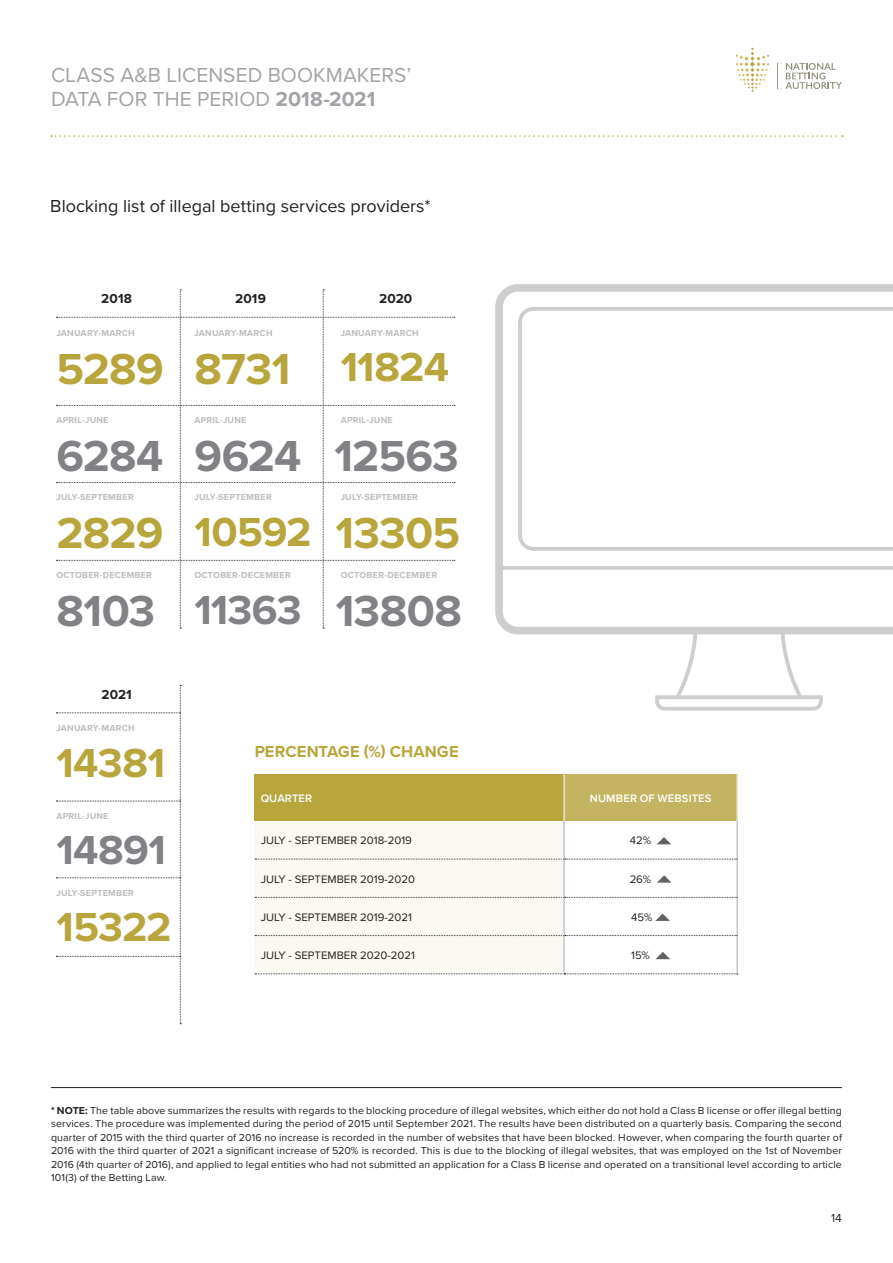
<style>
.page{position:relative;width:893px;height:1263px;background:#fff}
.page>*{position:absolute;margin:0;border:0;box-sizing:border-box;transform-origin:0 0}
.t1{font:700 45px "Proxima Nova";letter-spacing:-.015em;color:#808285}
.t2{font:700 45px "Proxima Nova";letter-spacing:-.015em;color:#b8a63d}
.t3{font:700 42px "Proxima Nova";letter-spacing:-.02em;color:#b8a63d}
.t4{font:700 42px "Proxima Nova";letter-spacing:-.015em;color:#808285}
.t5{font:21px "Proxima Nova";color:#a1a3a6}
.t6{font:18px "Proxima Nova";color:#231f20}
.t7{font:700 16.5px "Proxima Nova";letter-spacing:.005em;color:#b8a63d}
.t8{font:700 13.5px "Proxima Nova";letter-spacing:.01em;color:#231f20}
.t9{font:12px "Proxima Nova";color:#231f20}
.t10{font:11.25px "Proxima Nova";color:#231f20}
.t11{font:600 11.25px "Proxima Nova";letter-spacing:.01em;color:#fff}
.t12{font:10.5px/13.5px "Proxima Nova";letter-spacing:.01em;color:#231f20;text-align:justify}
.t13{font:700 9px "Proxima Nova";letter-spacing:.025em;color:#bcbdc0}
.s1{font-weight:700}
</style>
<div class="page">
<svg style="left:736px;top:47px;width:33px;height:45px"></svg>
<svg style="left:785px;top:63px;width:57px;height:26px"></svg>
<svg style="left:777px;top:63px;width:1px;height:26px"></svg>
<svg style="left:51px;top:135px;width:792px;height:2px"></svg>
<hr style="left:51px;top:1087px;width:791px;height:1px;background:#231f20">
<svg style="left:495px;top:284px;width:398px;height:427px"></svg>
<svg style="left:518px;top:307px;width:375px;height:244px"></svg>
<svg style="left:56px;top:289px;width:399px;height:340px"></svg>
<div style="left:255px;top:774px;width:309px;height:47px;background:#b8a63d"></div>
<div style="left:564px;top:774px;width:173px;height:47px;background:#c4b462"></div>
<div style="left:255px;top:821px;width:309px;height:152px;background:#f9f8f1"></div>
<svg style="left:255px;top:859px;width:482px;height:1px"></svg>
<svg style="left:255px;top:897px;width:482px;height:1px"></svg>
<svg style="left:255px;top:935px;width:482px;height:1px"></svg>
<svg style="left:255px;top:973px;width:483px;height:1px"></svg>
<hr style="left:564px;top:774px;width:1px;height:47px;background:#fff">
<hr style="left:564px;top:821px;width:1px;height:38px;background:#a8a9ad">
<hr style="left:737px;top:821px;width:1px;height:38px;background:#a8a9ad">
<hr style="left:564px;top:859px;width:1px;height:38px;background:#a8a9ad">
<hr style="left:737px;top:859px;width:1px;height:38px;background:#a8a9ad">
<hr style="left:564px;top:897px;width:1px;height:38px;background:#a8a9ad">
<hr style="left:737px;top:897px;width:1px;height:38px;background:#a8a9ad">
<hr style="left:564px;top:935px;width:1px;height:38px;background:#a8a9ad">
<hr style="left:737px;top:935px;width:1px;height:38px;background:#a8a9ad">
<svg style="left:657px;top:837px;width:14px;height:7px"></svg>
<svg style="left:657px;top:875px;width:14px;height:8px"></svg>
<svg style="left:655px;top:913px;width:15px;height:8px"></svg>
<svg style="left:656px;top:952px;width:14px;height:7px"></svg>
<svg style="left:56px;top:685px;width:125px;height:339px"></svg>
<p class="t5" style="left:51px;top:59px;width:362px">CLASS A&amp;B LICENSED BOOKMAKERS’</p>
<p class="t5" style="left:51px;top:83px;width:326px">DATA FOR THE PERIOD <span class="s1">2018-2021</span></p>
<p class="t6" style="left:50px;top:193px;width:382px">Blocking list of illegal betting services providers*</p>
<p class="t8" style="left:101px;top:289px;width:32px">2018</p>
<p class="t8" style="left:235px;top:289px;width:32px">2019</p>
<p class="t8" style="left:379px;top:289px;width:35px">2020</p>
<p class="t13" style="left:56px;top:326px;width:80px">JANUARY-MARCH</p>
<p class="t13" style="left:194px;top:326px;width:80px">JANUARY-MARCH</p>
<p class="t13" style="left:341px;top:326px;width:80px">JANUARY-MARCH</p>
<p class="t2" style="left:56px;top:335px;width:109px">5289</p>
<p class="t2" style="left:194px;top:335px;width:97px">8731</p>
<p class="t3" style="left:341px;top:336px;width:110px">11824</p>
<p class="t13" style="left:56px;top:413px;width:54px">APRIL-JUNE</p>
<p class="t13" style="left:194px;top:413px;width:54px">APRIL-JUNE</p>
<p class="t13" style="left:341px;top:413px;width:54px">APRIL-JUNE</p>
<p class="t1" style="left:56px;top:422px;width:108px">6284</p>
<p class="t1" style="left:194px;top:422px;width:109px">9624</p>
<p class="t1" style="left:335px;top:422px;width:126px">12563</p>
<p class="t13" style="left:56px;top:491px;width:79px">JULY-SEPTEMBER</p>
<p class="t13" style="left:194px;top:491px;width:79px">JULY-SEPTEMBER</p>
<p class="t13" style="left:341px;top:491px;width:79px">JULY-SEPTEMBER</p>
<p class="t2" style="left:56px;top:500px;width:109px">2829</p>
<p class="t3" style="left:194px;top:501px;width:119px">10592</p>
<p class="t2" style="left:336px;top:500px;width:126px">13305</p>
<p class="t13" style="left:56px;top:568px;width:97px">OCTOBER-DECEMBER</p>
<p class="t13" style="left:194px;top:568px;width:98px">OCTOBER-DECEMBER</p>
<p class="t13" style="left:341px;top:568px;width:98px">OCTOBER-DECEMBER</p>
<p class="t1" style="left:56px;top:577px;width:100px">8103</p>
<p class="t4" style="left:194px;top:578px;width:109px">11363</p>
<p class="t1" style="left:336px;top:577px;width:128px">13808</p>
<p class="t8" style="left:102px;top:684px;width:32px">2021</p>
<p class="t13" style="left:56px;top:721px;width:80px">JANUARY-MARCH</p>
<p class="t3" style="left:56px;top:731px;width:110px">14381</p>
<p class="t13" style="left:56px;top:809px;width:54px">APRIL-JUNE</p>
<p class="t4" style="left:56px;top:818px;width:111px">14891</p>
<p class="t13" style="left:56px;top:886px;width:79px">JULY-SEPTEMBER</p>
<p class="t3" style="left:56px;top:896px;width:117px">15322</p>
<p class="t7" style="left:255px;top:739px;width:205px">PERCENTAGE (%) CHANGE</p>
<p class="t11" style="left:261px;top:792px;width:53px">QUARTER</p>
<p class="t11" style="left:590px;top:792px;width:123px">NUMBER OF WEBSITES</p>
<p class="t10" style="left:261px;top:832px;width:153px">JULY - SEPTEMBER 2018-2019</p>
<p class="t10" style="left:630px;top:832px;width:23px">42%</p>
<p class="t10" style="left:261px;top:870px;width:156px">JULY - SEPTEMBER 2019-2020</p>
<p class="t10" style="left:630px;top:870px;width:23px">26%</p>
<p class="t10" style="left:261px;top:909px;width:153px">JULY - SEPTEMBER 2019-2021</p>
<p class="t10" style="left:631px;top:909px;width:23px">45%</p>
<p class="t10" style="left:261px;top:947px;width:156px">JULY - SEPTEMBER 2020-2021</p>
<p class="t10" style="left:631px;top:947px;width:20px">15%</p>
<p class="t12" style="left:51px;top:1103px;width:792px"><span class="s1">* NOTE:</span> The table above summarizes the results with regards to the blocking procedure of illegal websites, which either do not hold a Class B license or offer illegal betting services. The procedure was implemented during the period of 2015 until September 2021. The results have been distributed on a quarterly basis. Comparing the second quarter of 2015 with the third quarter of 2016 no increase is recorded in the number of websites that have been blocked. However, when comparing the fourth quarter of 2016 with the third quarter of 2021 a significant increase of 520% is recorded. This is due to the blocking of illegal websites, that was employed on the 1st of November 2016 (4th quarter of 2016), and applied to legal entities who had not submitted an application for a Class B license and operated on a transitional level according to article 101(3) of the Betting Law.</p>
<p class="t9" style="left:831px;top:1209px;width:12px">14</p>
</div>
